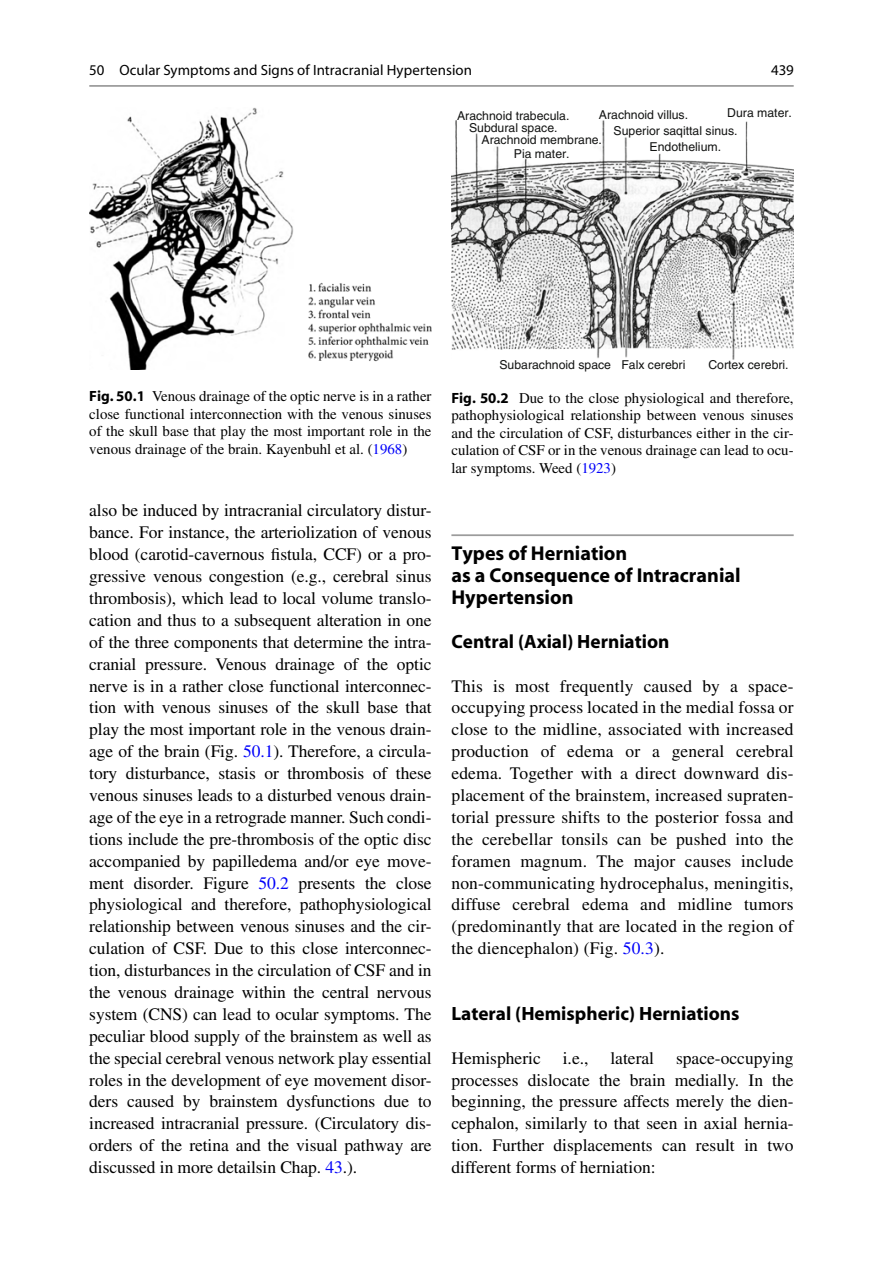
<style>
.page{position:relative;width:883px;height:1261px;background:#fff}
.page>*{position:absolute;margin:0;border:0;box-sizing:border-box;transform-origin:0 0}
.t1{font:700 20.12px/21.9px "Wykgbl Myriad";color:#000}
.t2{font:700 19.25px "Wykgbl Myriad";color:#000}
.t3{font:17.5px/21.9px "Svjrdj Times";color:#000;text-align:justify}
.t4{font:14.88px/17.5px "Svjrdj Times";color:#000;text-align:justify}
.t5{font:14.88px "Bxjhtd Myriad";letter-spacing:.005em;color:#000}
.t6{font:12.25px/11.5px "Wvqvsg Helvetica";color:#131413}
.s1{font-family:"Wykgbl Myriad";font-weight:700}
.s2{color:#0000fa}
</style>
<div class="page">
<hr style="left:451px;top:534px;width:343px;height:2px;background:#9c9c9c">
<img style="left:89px;top:107px;width:343px;height:263px">
<img style="left:451px;top:121px;width:343px;height:238px">
<hr style="left:89px;top:85px;width:705px;height:2px;background:#9c9c9c">
<p class="t5" style="left:89px;top:64px;width:384px">50 Ocular Symptoms and Signs of Intracranial Hypertension</p>
<p class="t5" style="left:771px;top:64px;width:24px">439</p>
<p class="t6" style="left:727px;top:108px;width:66px">Dura mater.</p>
<p class="t6" style="left:457px;top:111px;width:114px">Arachnoid trabecula.</p>
<p class="t6" style="left:599px;top:110px;width:91px">Arachnoid villus.</p>
<p class="t6" style="left:614px;top:126px;width:125px">Superior saqittal sinus.</p>
<p class="t6" style="left:650px;top:142px;width:73px">Endothelium.</p>
<p class="t6" style="left:482px;top:123px;width:122px;text-indent:-12px">Subdural space.<br>Arachnoid membrane.</p>
<p class="t6" style="left:514px;top:149px;width:57px">Pia mater.</p>
<p class="t4" style="left:89px;top:389px;width:344px"><span class="s1">Fig. 50.1</span> Venous drainage of the optic nerve is in a rather close functional interconnection with the venous sinuses of the skull base that play the most important role in the venous drainage of the brain. Kayenbuhl et al. ( <span class="s2">1968</span> )</p>
<p class="t3" style="left:89px;top:501px;width:344px">also be induced by intracranial circulatory distur&shy;bance. For instance, the arteriolization of venous blood (carotid-cavernous fistula, CCF) or a pro&shy;gressive venous congestion (e.g., cerebral sinus thrombosis), which lead to local volume translo&shy;cation and thus to a subsequent alteration in one of the three components that determine the intra&shy;cranial pressure. Venous drainage of the optic nerve is in a rather close functional interconnec&shy;tion with venous sinuses of the skull base that play the most important role in the venous drain&shy;age of the brain (Fig. <span class="s2">50.1</span> ). Therefore, a circula&shy;tory disturbance, stasis or thrombosis of these venous sinuses leads to a disturbed venous drain&shy;age of the eye in a retrograde manner. Such condi&shy;tions include the pre-thrombosis of the optic disc accompanied by papilledema and/or eye move&shy;ment disorder. Figure <span class="s2">50.2</span> presents the close physiological and therefore, pathophysiological relationship between venous sinuses and the cir&shy;culation of CSF. Due to this close interconnec&shy;tion, disturbances in the circulation of CSF and in the venous drainage within the central nervous system (CNS) can lead to ocular symptoms. The peculiar blood supply of the brainstem as well as the special cerebral venous network play essential roles in the development of eye movement disor&shy;ders caused by brainstem dysfunctions due to increased intracranial pressure. (Circulatory dis&shy;orders of the retina and the visual pathway are discussed in more detailsin Chap. <span class="s2">43</span>.).</p>
<p class="t6" style="left:499px;top:359px;width:187px">Subarachnoid space Falx cerebri</p>
<p class="t6" style="left:708px;top:359px;width:82px">Cortex cerebri.</p>
<p class="t4" style="left:451px;top:390px;width:344px"><span class="s1">Fig. 50.2</span> Due to the close physiological and therefore, pathophysiological relationship between venous sinuses and the circulation of CSF, disturbances either in the cir&shy;culation of CSF or in the venous drainage can lead to ocu&shy;lar symptoms. Weed ( <span class="s2">1923</span> )</p>
<p class="t1" style="left:451px;top:544px;width:291px">Types of Herniation<br>as a Consequence of Intracranial<br>Hypertension</p>
<p class="t2" style="left:451px;top:634px;width:220px">Central (Axial) Herniation</p>
<p class="t3" style="left:451px;top:676px;width:344px">This is most frequently caused by a space&shy;occupying process located in the medial fossa or close to the midline, associated with increased production of edema or a general cerebral edema. Together with a direct downward dis&shy;placement of the brainstem, increased supraten&shy;torial pressure shifts to the posterior fossa and the cerebellar tonsils can be pushed into the foramen magnum. The major causes include non-communicating hydrocephalus, meningitis, diffuse cerebral edema and midline tumors (predominantly that are located in the region of the diencephalon) (Fig. <span class="s2">50.3</span> ).</p>
<p class="t2" style="left:451px;top:1005px;width:290px">Lateral (Hemispheric) Herniations</p>
<p class="t3" style="left:451px;top:1048px;width:91px">Hemispheric</p>
<p class="t3" style="left:563px;top:1048px;width:27px">i.e.,</p>
<p class="t3" style="left:610px;top:1048px;width:45px">lateral</p>
<p class="t3" style="left:451px;top:1048px;width:344px;text-indent:225px">space-occupying processes dislocate the brain medially. In the beginning, the pressure affects merely the dien&shy;cephalon, similarly to that seen in axial hernia&shy;tion. Further displacements can result in two different forms of herniation:</p>
</div>
